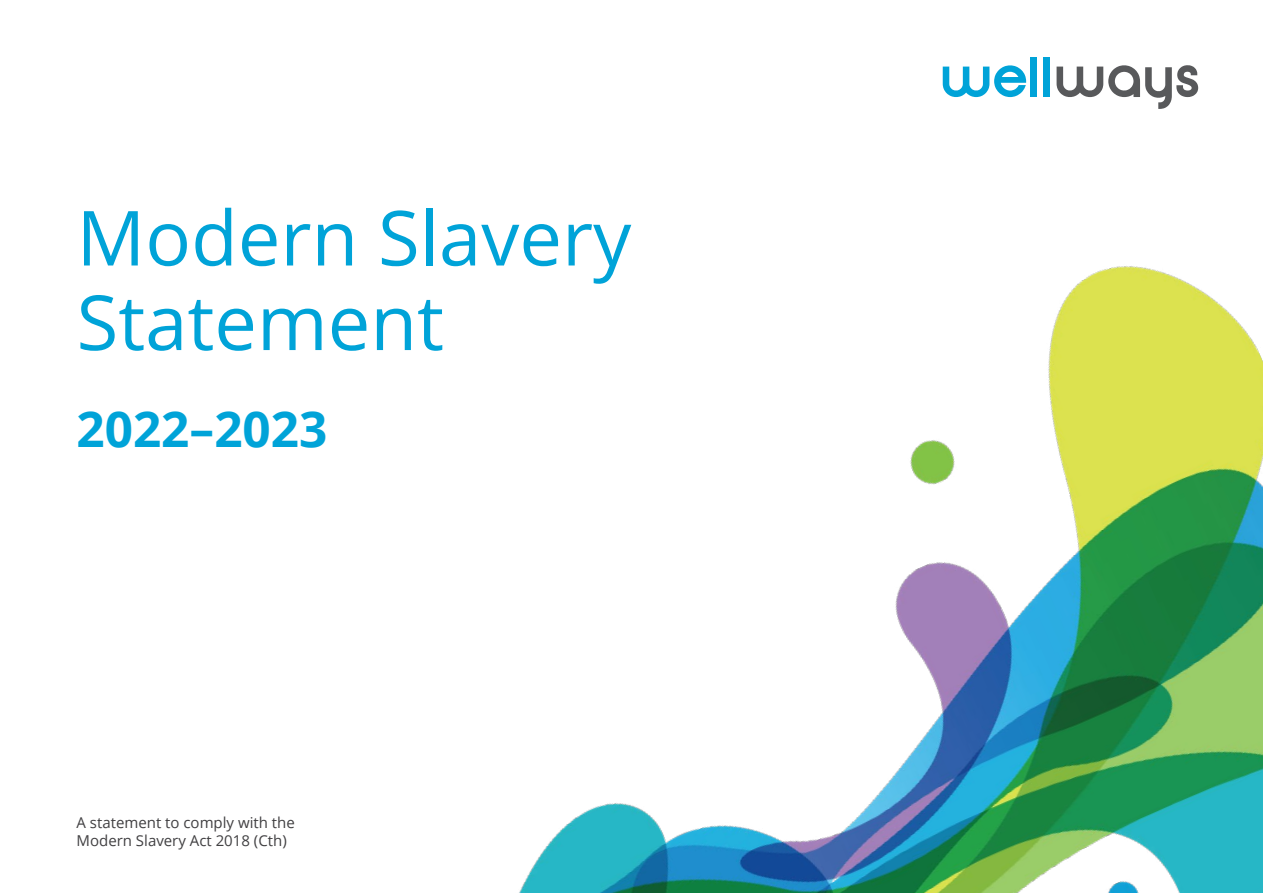
<style>
.page{position:relative;width:1263px;height:893px;background:#fff}
.page>*{position:absolute;margin:0;border:0;box-sizing:border-box;transform-origin:0 0}
.t1{font:76.05px/84.6px "Open Sans";color:#00a3d8}
.t2{font:700 49.5px "Open Sans";color:#00a3d8}
.t3{font:15px/18px "Open Sans";color:#414042}
</style>
<div class="page">
<img style="left:519px;top:266px;width:744px;height:627px">
<svg style="left:813px;top:695px;width:80px;height:59px"></svg>
<svg style="left:642px;top:763px;width:50px;height:53px"></svg>
<div style="left:1031px;top:57px;width:6px;height:40px;background:#00a3d8"></div>
<div style="left:1043px;top:57px;width:7px;height:40px;background:#00a3d8"></div>
<svg style="left:1056px;top:65px;width:142px;height:44px"></svg>
<svg style="left:943px;top:65px;width:83px;height:32px"></svg>
<h1 class="t1" style="left:77px;top:194px;width:556px">Modern Slavery<br>Statement</h1>
<h2 class="t2" style="left:77px;top:394px;width:252px">2022–2023</h2>
<p class="t3" style="left:77px;top:813px;width:220px">A statement to comply with the<br>Modern Slavery Act 2018 (Cth)</p>
</div>
